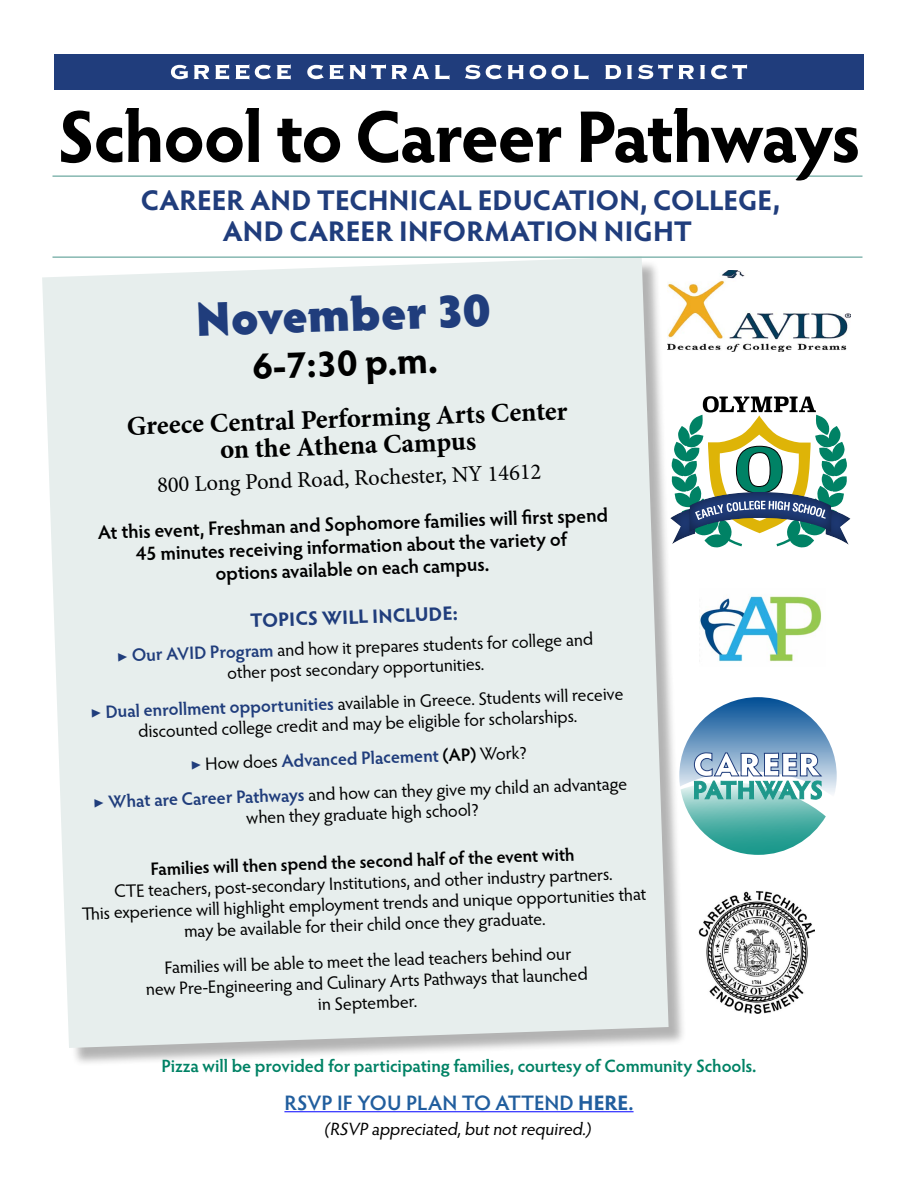
<style>
.page{position:relative;width:918px;height:1188px;background:#fff}
.page>*{position:absolute;margin:0;border:0;box-sizing:border-box;transform-origin:0 0}
.t1{font:700 73.5px "Hypatia Sans Pro";letter-spacing:-.03em;color:#000}
.t2{font:900 48px "Hypatia Sans Pro";color:#203d7c}
.t3{font:700 37.5px "Hypatia Sans Pro";color:#000}
.t4{font:700 28.5px/31.5px "Hypatia Sans Pro";letter-spacing:.005em;color:#203d7c;text-align:center}
.t5{font:700 27px/27px "Minion Pro";color:#000;text-align:center}
.t6{font:22.5px "Minion Pro";color:#000}
.t7{font:600 21px "Hypatia Sans Pro";color:#215e9e}
.t8{font:600 19.5px/22.5px "Hypatia Sans Pro";color:#000;text-align:center}
.t9{font:700 19.5px "Hypatia Sans Pro";color:#203d7c}
.t10{font:18px/21px "Hypatia Sans Pro";color:#000;text-align:center}
.t11{font:600 18px "Hypatia Sans Pro";color:#000}
.t12{font:600 17.85px "Hypatia Sans Pro";letter-spacing:-.005em;color:#008265}
.t13{font:17.85px "Hypatia Sans Pro";color:#000}
.s1{font-family:"Minion Pro";color:#203d7c}
.s2{font-weight:600;color:#203d7c}
.s3{font-weight:600}
.s4{font-weight:700}
</style>
<div class="page">
<div style="left:54px;top:54px;width:810px;height:36px;background:#203d7c"></div>
<svg style="left:171px;top:64px;width:576px;height:16px"></svg>
<div style="left:45px;top:259px;width:642px;height:807px;background:#000;opacity:.3"></div>
<div style="left:42px;top:258px;width:627px;height:790px;background:#e7eeed"></div>
<hr style="left:52px;top:175px;width:810px;height:2px;background:#86b8b1">
<hr style="left:52px;top:256px;width:810px;height:2px;background:#86b8b1">
<svg style="left:654px;top:396px;width:197px;height:152px"></svg>
<img style="left:668px;top:270px;width:182px;height:82px">
<img style="left:698px;top:891px;width:116px;height:123px">
<img style="left:700px;top:595px;width:122px;height:67px">
<svg style="left:679px;top:697px;width:158px;height:158px"></svg>
<hr style="left:284px;top:1111px;width:350px;height:1px;background:#00f">
<h1 class="t1" style="left:57px;top:85px;width:805px">School to Career Pathways</h1>
<h3 class="t4" style="left:141px;top:183px;width:641px">CAREER AND TECHNICAL EDUCATION, COLLEGE,<br>AND CAREER INFORMATION NIGHT</h3>
<h2 class="t2" style="left:194px;top:284px;width:297px;rotate:-2deg">November 30</h2>
<h3 class="t3" style="left:252px;top:340px;width:187px;rotate:-2deg">6-7:30 p.m.</h3>
<h3 class="t5" style="left:126px;top:412px;width:442px;rotate:-2deg">Greece Central Performing Arts Center on the Athena Campus</h3>
<p class="t6" style="left:157px;top:470px;width:386px;rotate:-2deg">800 Long Pond Road, Rochester, NY 14612</p>
<p class="t8" style="left:98px;top:521px;width:512px;rotate:-2deg">At this event, Freshman and Sophomore families will fi rst spend<br>45 minutes receiving information about the variety of<br>options available on each campus.</p>
<p class="t9" style="left:250px;top:606px;width:210px;rotate:-2deg">TOPICS WILL INCLUDE:</p>
<p class="t10" style="left:117px;top:644px;width:478px;rotate:-2deg"><span class="s1">▶</span> <span class="s2">Our AVID Program</span> and how it prepares students for college and other post secondary opportunities.</p>
<p class="t10" style="left:90px;top:701px;width:535px;rotate:-2deg"><span class="s1">▶</span> <span class="s2">Dual enrollment opportunities</span> available in Greece. Students will receive discounted college credit and may be eligible for scholarships.</p>
<p class="t10" style="left:92px;top:750px;width:536px;line-height:34.5px;rotate:-2deg"><span class="s1">▶</span> How does <span class="s2">Advanced Placement</span> <span class="s3">(AP)</span> Work?<br><span class="s1">▶</span> <span class="s2">What are Career Pathways</span> and how can they give my child an advantage</p>
<p class="t10" style="left:246px;top:807px;width:235px;rotate:-2deg">when they graduate high school?</p>
<p class="t11" style="left:150px;top:857px;width:426px;rotate:-2deg">Families will then spend the second half of the event with</p>
<p class="t10" style="left:81px;top:881px;width:566px;rotate:-2deg">CTE teachers, post-secondary Institutions, and other industry partners.<br>Th is experience will highlight employment trends and unique opportunities that may be available for their child once they graduate.</p>
<p class="t10" style="left:145px;top:957px;width:443px;rotate:-2deg">Families will be able to meet the lead teachers behind our<br>new Pre-Engineering and Culinary Arts Pathways that launched in September.</p>
<p class="t12" style="left:161px;top:1054px;width:597px">Pizza will be provided for participating families, courtesy of Community Schools.</p>
<p class="t7" style="left:284px;top:1088px;width:351px">RSVP IF YOU PLAN TO ATTEND <span class="s4">HERE</span>.</p>
<p class="t13" style="left:324px;top:1116px;width:271px">(RSVP appreciated,butnotrequired.)</p>
</div>
